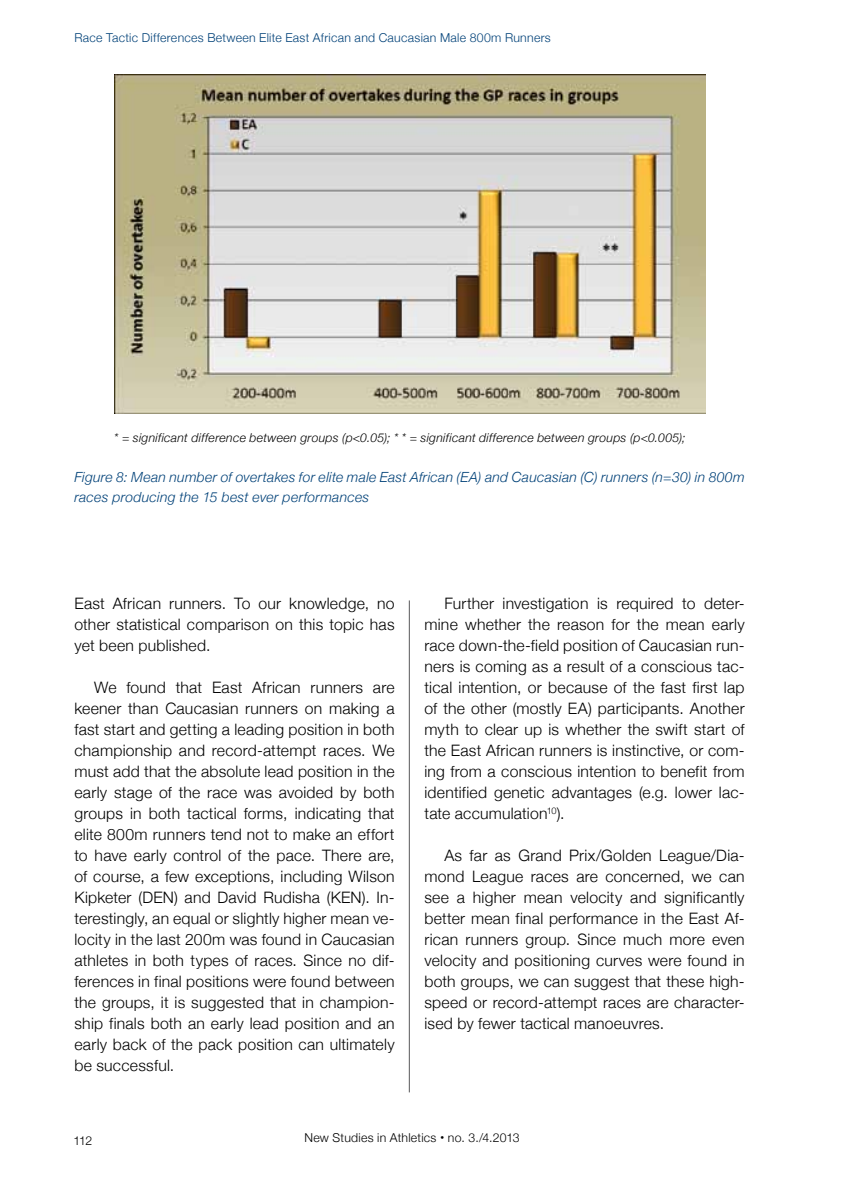
<style>
.page{position:relative;width:844px;height:1191px;background:#fff}
.page>*{position:absolute;margin:0;border:0;box-sizing:border-box;transform-origin:0 0}
.t1{font:300 15.75px/21px "Helvetica Neue";letter-spacing:.015em;color:#000;text-align:justify}
.t2{font:italic 300 14px/20.1px "Helvetica Neue";letter-spacing:.02em;color:#004178}
.t3{font:italic 300 12.25px "Helvetica Neue";letter-spacing:.025em;color:#000}
.t4{font:300 12.25px "Helvetica Neue";letter-spacing:.025em;color:#004178}
.t5{font:300 12.25px "Helvetica Neue";letter-spacing:.02em;color:#000}
.s1{font-weight:700;font-size:15.75px}
</style>
<div class="page">
<img style="left:114px;top:74px;width:590px;height:339px">
<hr style="left:409px;top:600px;width:1px;height:492px;background:#58585a">
<p class="t4" style="left:74px;top:30px;width:478px">Race Tactic Differences Between Elite East African and Caucasian Male 800m Runners</p>
<p class="t3" style="left:114px;top:430px;width:572px">* = significant difference between groups (p&lt;0.05); * * = significant difference between groups (p&lt;0.005);</p>
<p class="t2" style="left:74px;top:467px;width:671px">Figure 8: Mean number of overtakes for elite male East African (EA) and Caucasian (C) runners (n=30) in 800m races producing the 15 best ever performances</p>
<p class="t1" style="left:74px;top:593px;width:321px">East African runners. To our knowledge, no other statistical comparison on this topic has yet been published.</p>
<p class="t1" style="left:74px;top:677px;width:321px;text-indent:20px">We found that East African runners are keener than Caucasian runners on making a fast start and getting a leading position in both championship and record-attempt races. We must add that the absolute lead position in the early stage of the race was avoided by both groups in both tactical forms, indicating that elite 800m runners tend not to make an effort to have early control of the pace. There are, of course, a few exceptions, including Wilson Kipketer (DEN) and David Rudisha (KEN). In&shy;terestingly, an equal or slightly higher mean ve&shy;locity in the last 200m was found in Caucasian athletes in both types of races. Since no dif&shy;ferences in final positions were found between the groups, it is suggested that in champion&shy;ship finals both an early lead position and an early back of the pack position can ultimately be successful.</p>
<p class="t1" style="left:424px;top:592px;width:321px;text-indent:20px">Further investigation is required to deter&shy;mine whether the reason for the mean early race down-the-field position of Caucasian run&shy;ners is coming as a result of a conscious tac&shy;tical intention, or because of the fast first lap of the other (mostly EA) participants. Another myth to clear up is whether the swift start of the East African runners is instinctive, or com&shy;ing from a conscious intention to benefit from identified genetic advantages (e.g. lower lac&shy;tate accumulation<sup>10</sup>).</p>
<p class="t1" style="left:424px;top:845px;width:321px;text-indent:20px">As far as Grand Prix/Golden League/Dia&shy;mond League races are concerned, we can see a higher mean velocity and significantly better mean final performance in the East Af&shy;rican runners group. Since much more even velocity and positioning curves were found in both groups, we can suggest that these high&shy;speed or record-attempt races are character&shy;ised by fewer tactical manoeuvres.</p>
<p class="t5" style="left:73px;top:1133px;width:20px">112</p>
<p class="t5" style="left:304px;top:1130px;width:217px">New Studies in Athletics <span class="s1">·</span> no. 3./4.2013</p>
</div>
